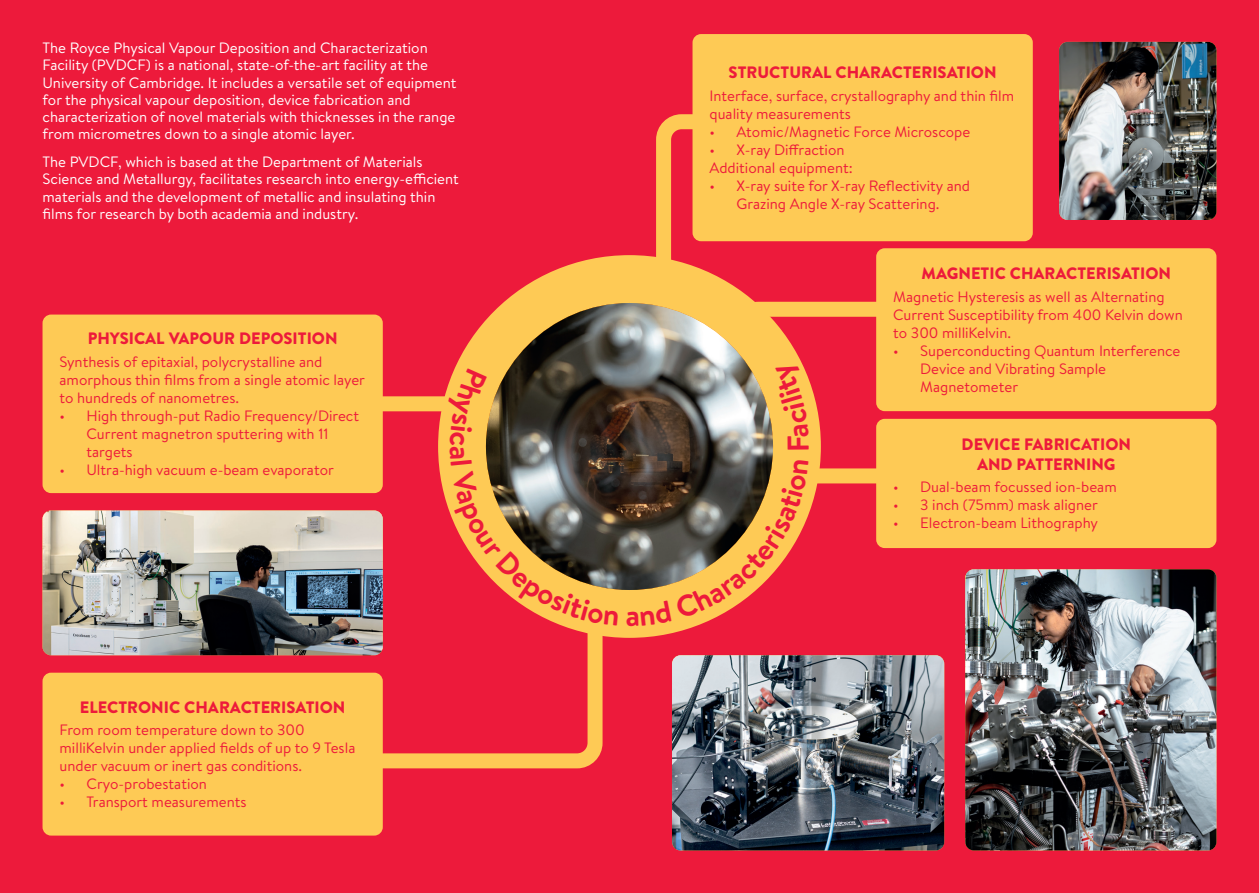
<style>
.page{position:relative;width:1259px;height:893px;background:#ed1a3b}
.page>*{position:absolute;margin:0;border:0;box-sizing:border-box;transform-origin:0 0}
.t1{font:700 30px "Brandon Text";color:#ed1a3b}
.t2{font:900 16.5px/19.8px "Brandon Text";color:#ed1a3b;text-align:center}
.t3{font:15px/18px "Brandon Text";color:#ed1a3b}
.t4{font:15px/17.2px "Brandon Text";color:#fff}
</style>
<div class="page">
<svg style="left:653px;top:114px;width:72px;height:166px"></svg>
<div style="left:353px;top:396px;width:163px;height:15px;background:#feca55"></div>
<svg style="left:351px;top:625px;width:255px;height:144px"></svg>
<svg style="left:725px;top:241px;width:201px;height:272px"></svg>
<div style="left:438px;top:255px;width:383px;height:383px;background:#feca55;border-radius:50%"></div>
<img style="left:1059px;top:42px;width:157px;height:178px">
<img style="left:672px;top:655px;width:272px;height:195px">
<img style="left:43px;top:510px;width:340px;height:145px">
<img style="left:965px;top:569px;width:251px;height:281px">
<img style="left:486px;top:303px;width:287px;height:287px;border-radius:144px">
<div style="left:876px;top:248px;width:340px;height:163px;background:#feca55;border-radius:9px"></div>
<div style="left:43px;top:315px;width:340px;height:178px;background:#feca55;border-radius:9px"></div>
<div style="left:692px;top:34px;width:340px;height:207px;background:#feca55;border-radius:9px"></div>
<div style="left:43px;top:673px;width:340px;height:163px;background:#feca55;border-radius:9px"></div>
<div style="left:876px;top:419px;width:340px;height:129px;background:#feca55;border-radius:9px"></div>
<svg style="left:446px;top:368px;width:172px;height:257px"></svg>
<svg style="left:626px;top:459px;width:182px;height:167px"></svg>
<svg style="left:800px;top:359px;width:9px;height:21px"></svg>
<p class="t4" style="left:43px;top:39px;width:415px">The Royce Physical Vapour Deposition and Characterization Facility (PVDCF) is a national, state-of-the-art facility at the University of Cambridge. It includes a versatile set of equipment for the physical vapour deposition, device fabrication and characterization of novel materials with thicknesses in the range from micrometres down to a single atomic layer.</p>
<p class="t4" style="left:43px;top:153px;width:418px">The PVDCF, which is based at the Department of Materials Science and Metallurgy, facilitates research into energy-efficient materials and the development of metallic and insulating thin films for research by both academia and industry.</p>
<p class="t2" style="left:88px;top:329px;width:251px">PHYSICAL VAPOUR DEPOSITION</p>
<p class="t3" style="left:60px;top:352px;width:307px">Synthesis of epitaxial, polycrystalline and amorphous thin films from a single atomic layer to hundreds of nanometres.</p>
<p class="t3" style="left:87px;top:406px;width:274px;text-indent:-27px">• High through-put Radio Frequency/Direct<br>Current magnetron sputtering with 11 targets</p>
<p class="t3" style="left:60px;top:460px;width:276px">• Ultra-high vacuum e-beam evaporator</p>
<p class="t2" style="left:80px;top:697px;width:267px">ELECTRONIC CHARACTERISATION</p>
<p class="t3" style="left:60px;top:720px;width:297px">From room temperature down to 300 milliKelvin under applied fields of up to 9 Tesla under vacuum or inert gas conditions.</p>
<p class="t3" style="left:60px;top:774px;width:149px">• Cryo-probestation</p>
<p class="t3" style="left:60px;top:792px;width:188px">• Transport measurements</p>
<p class="t2" style="left:728px;top:62px;width:269px">STRUCTURAL CHARACTERISATION</p>
<p class="t3" style="left:709px;top:86px;width:306px">Interface, surface, crystallography and thin film quality measurements</p>
<p class="t3" style="left:709px;top:122px;width:262px">• Atomic/Magnetic Force Microscope</p>
<p class="t3" style="left:709px;top:140px;width:145px">• X-ray Diffraction<br>Additional equipment:</p>
<p class="t3" style="left:709px;top:176px;width:262px;text-align:center">• X-ray suite for X-ray Reflectivity and<br>Grazing Angle X-ray Scattering.</p>
<h1 class="t1" style="left:777px;top:452px;width:19px;rotate:-90deg">F</h1>
<p class="t2" style="left:921px;top:263px;width:251px">MAGNETIC CHARACTERISATION</p>
<p class="t3" style="left:893px;top:287px;width:291px">Magnetic Hysteresis as well as Alternating<br>Current Susceptibility from 400 Kelvin down to 300 milliKelvin.</p>
<p class="t3" style="left:920px;top:341px;width:262px;text-indent:-27px">• Superconducting Quantum Interference<br>Device and Vibrating Sample<br>Magnetometer</p>
<p class="t2" style="left:961px;top:434px;width:171px">DEVICE FABRICATION<br>AND PATTERNING</p>
<p class="t3" style="left:893px;top:478px;width:225px">• Dual-beam focussed ion-beam</p>
<p class="t3" style="left:893px;top:496px;width:206px">• 3 inch (75mm) mask aligner</p>
<p class="t3" style="left:893px;top:514px;width:206px">• Electron-beam Lithography</p>
</div>
